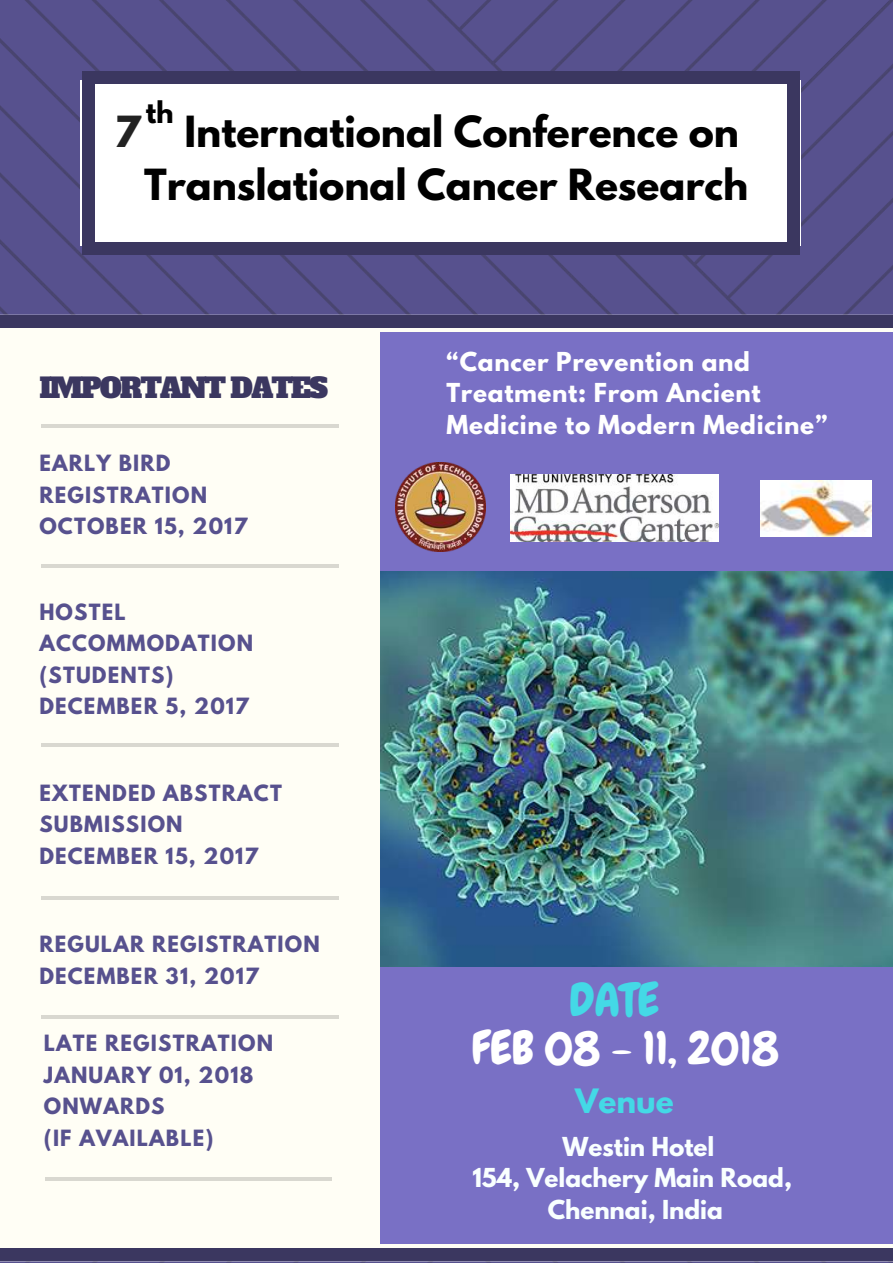
<style>
.page{position:relative;width:893px;height:1263px;background:#fff}
.page>*{position:absolute;margin:0;border:0;box-sizing:border-box;transform-origin:0 0}
.t1{font:46.35px "Chewy";color:#fff}
.t2{font:46.35px "Chewy";color:#44d9e6}
.t3{font:700 37.95px/52.8px "League Spartan";color:#000;text-align:right}
.t4{font:700 37.95px "League Spartan";color:#222}
.t5{font:700 29.7px "League Spartan";color:#44d9e6}
.t6{font:27.6px "Alfa Slab One";letter-spacing:-.07em;color:#3b3760}
.t7{font:700 26.4px "League Spartan";color:#000}
.t8{font:700 23.1px/31.5px "League Spartan";letter-spacing:.03em;color:#fff}
.t9{font:700 23.1px/31.5px "League Spartan";color:#f9ffff;text-align:center}
.t10{font:700 19.8px/31.5px "League Spartan";letter-spacing:.06em;color:#57518e}
</style>
<div class="page">
<img style="left:0;top:0;width:892px;height:1262px">
<div style="left:81px;top:80px;width:719px;height:166px;background:#fff"></div>
<div style="left:787px;top:242px;width:12px;height:12px;background:#3b3760"></div>
<div style="left:82px;top:83px;width:12px;height:160px;background:#3b3760"></div>
<div style="left:82px;top:242px;width:12px;height:12px;background:#3b3760"></div>
<div style="left:787px;top:83px;width:12px;height:160px;background:#3b3760"></div>
<div style="left:94px;top:242px;width:694px;height:12px;background:#3b3760"></div>
<div style="left:787px;top:72px;width:12px;height:12px;background:#3b3760"></div>
<div style="left:82px;top:72px;width:12px;height:12px;background:#3b3760"></div>
<div style="left:94px;top:72px;width:694px;height:12px;background:#3b3760"></div>
<div style="left:0;top:315px;width:892px;height:946px;background:#fffef5"></div>
<div style="left:0;top:1248px;width:892px;height:12px;background:#3b3760"></div>
<div style="left:0;top:316px;width:892px;height:12px;background:#3b3760"></div>
<img style="left:380px;top:571px;width:512px;height:396px">
<div style="left:380px;top:333px;width:512px;height:238px;background:#7970c5"></div>
<hr style="left:41px;top:564px;width:297px;height:4px;background:#d9d8d0">
<hr style="left:41px;top:743px;width:297px;height:3px;background:#000">
<hr style="left:41px;top:896px;width:297px;height:3px;background:#000">
<hr style="left:41px;top:1015px;width:297px;height:3px;background:#000">
<hr style="left:41px;top:424px;width:297px;height:3px;background:#000">
<hr style="left:45px;top:1177px;width:286px;height:3px;background:#000">
<img style="left:510px;top:474px;width:208px;height:68px">
<div style="left:380px;top:967px;width:512px;height:276px;background:#7970c5"></div>
<img style="left:396px;top:462px;width:90px;height:90px">
<img style="left:760px;top:480px;width:111px;height:56px">
<h3 class="t7" style="left:146px;top:99px;width:29px">th</h3>
<h2 class="t3" style="left:144px;top:110px;width:605px">International Conference on<br>Translational Cancer Research</h2>
<h2 class="t4" style="left:115px;top:113px;width:28px">7</h2>
<h3 class="t6" style="left:39px;top:370px;width:290px">IMPORTANT DATES</h3>
<p class="t10" style="left:39px;top:450px;width:209px">EARLY BIRD<br>REGISTRATION<br>OCTOBER 15, 2017</p>
<p class="t10" style="left:39px;top:598px;width:215px">HOSTEL<br>ACCOMMODATION (STUDENTS)<br>DECEMBER 5, 2017</p>
<p class="t10" style="left:39px;top:779px;width:244px">EXTENDED ABSTRACT<br>SUBMISSION<br>DECEMBER 15, 2017</p>
<p class="t10" style="left:39px;top:931px;width:282px">REGULAR REGISTRATION<br>DECEMBER 31, 2017</p>
<p class="t8" style="left:446px;top:349px;width:382px">“Cancer Prevention and<br>Treatment: From Ancient<br>Medicine to Modern Medicine”</p>
<h1 class="t2" style="left:569px;top:970px;width:91px">DATE</h1>
<p class="t10" style="left:44px;top:1030px;width:231px">LATE REGISTRATION<br>JANUARY 01, 2018<br>ONWARDS<br>(IF AVAILABLE)</p>
<h1 class="t1" style="left:471px;top:1019px;width:309px">FEB 08 - 11, 2018</h1>
<h3 class="t5" style="left:575px;top:1086px;width:100px">Venue</h3>
<p class="t9" style="left:472px;top:1133px;width:321px">Westin Hotel<br>154, Velachery Main Road,<br>Chennai, India</p>
</div>
